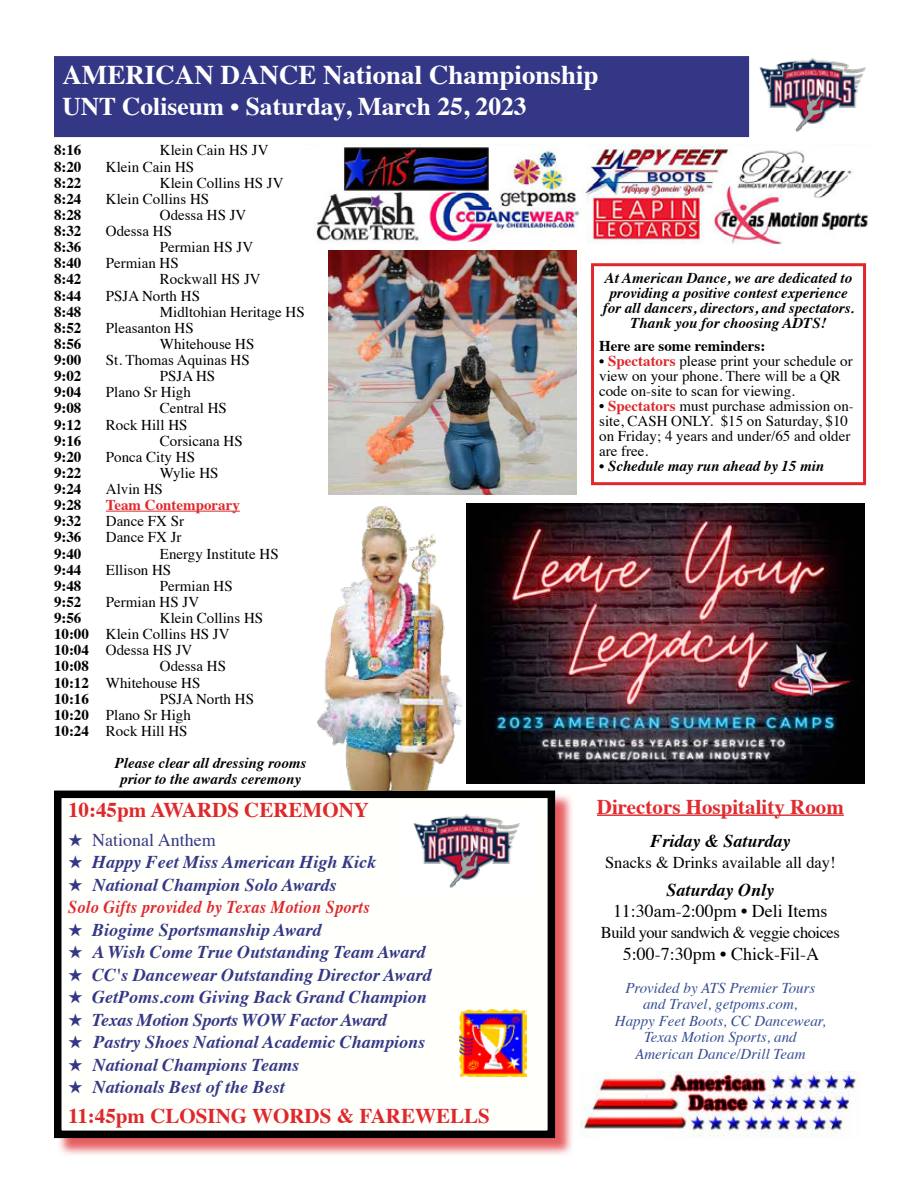
<style>
.page{position:relative;width:918px;height:1188px;background:#fff}
.page>*{position:absolute;margin:0;border:0;box-sizing:border-box;transform-origin:0 0}
.t1{font:700 27px "Times";color:#fff}
.t2{font:700 25.5px "Times";color:#fff}
.t3{font:700 21px "Times";color:#df282c}
.t4{font:700 21px "Times";color:#e02b2f}
.t5{font:italic 700 18px "Times";color:#343786}
.t6{font:italic 700 18px/22.5px "Times";letter-spacing:.02em;color:#df282c;scale:.9 1}
.t7{font:18px "Times";color:#000}
.t8{font:italic 700 18px "Times";letter-spacing:-.02em;color:#343786}
.t9{font:italic 700 18px "Times";color:#000}
.t10{font:18px "Times";color:#343786}
.t11{font:16.5px "Times";letter-spacing:-.03em;color:#000}
.t12{font:16.5px "Times";color:#000}
.t13{font:15px/15px "Times";color:#000}
.t14{font:italic 700 15px/15px "Times";color:#000;text-align:center}
.t15{font:700 15px/16.2px "Times";color:#000}
.t16{font:italic 15px/16.5px "Times";color:#354e94;text-align:center}
.t17{font:700 15px "Times";color:#df282c}
.s1{font-weight:700}
.s2{font-weight:700;color:#df282c}
.s3{color:#343786}
</style>
<div class="page">
<div style="left:591px;top:263px;width:275px;height:222px;border:3px solid #df282c"></div>
<img style="left:749px;top:56px;width:117px;height:81px">
<div style="left:57px;top:793px;width:517px;height:364px;background:#df282c;opacity:.75"></div>
<div style="left:58px;top:794px;width:493px;height:340px;background:#fffffc"></div>
<div style="left:54px;top:791px;width:501px;height:347px;border:8px solid #000"></div>
<div style="left:54px;top:56px;width:695px;height:81px;background:#343786;border:2px solid #343786"></div>
<img style="left:459px;top:1010px;width:67px;height:66px">
<img style="left:413px;top:814px;width:107px;height:74px">
<hr style="left:106px;top:511px;width:134px;height:1px;background:#df282c">
<hr style="left:597px;top:814px;width:247px;height:2px;background:#e02b2f">
<img style="left:580px;top:1071px;width:280px;height:66px">
<img style="left:469px;top:504px;width:396px;height:280px">
<img style="left:317px;top:504px;width:152px;height:287px">
<img style="left:316px;top:144px;width:553px;height:101px">
<img style="left:328px;top:251px;width:249px;height:243px">
<h1 class="t1" style="left:62px;top:49px;width:538px">AMERICAN DANCE National Championship</h1>
<h2 class="t2" style="left:62px;top:82px;width:466px">UNT Coliseum • Saturday, March 25, 2023</h2>
<p class="t13" style="left:106px;top:141px;width:164px;line-height:16.2px;text-indent:54px">Klein Cain HS JV<br>Klein Cain HS</p>
<p class="t13" style="left:160px;top:174px;width:125px">Klein Collins HS JV</p>
<p class="t13" style="left:106px;top:190px;width:105px">Klein Collins HS</p>
<p class="t13" style="left:160px;top:206px;width:88px">Odessa HS JV</p>
<p class="t13" style="left:106px;top:222px;width:68px">Odessa HS</p>
<p class="t13" style="left:160px;top:238px;width:95px">Permian HS JV</p>
<p class="t13" style="left:106px;top:254px;width:74px">Permian HS</p>
<p class="t13" style="left:160px;top:271px;width:102px">Rockwall HS JV</p>
<p class="t13" style="left:106px;top:287px;width:96px">PSJA North HS</p>
<p class="t13" style="left:160px;top:303px;width:146px">Midltohian Heritage HS</p>
<p class="t13" style="left:106px;top:319px;width:89px">Pleasanton HS</p>
<p class="t13" style="left:160px;top:335px;width:96px">Whitehouse HS</p>
<p class="t13" style="left:106px;top:351px;width:145px">St. Thomas Aquinas HS</p>
<p class="t13" style="left:160px;top:367px;width:57px">PSJA HS</p>
<p class="t13" style="left:106px;top:383px;width:87px">Plano Sr High</p>
<p class="t13" style="left:160px;top:400px;width:69px">Central HS</p>
<p class="t13" style="left:106px;top:416px;width:83px">Rock Hill HS</p>
<p class="t13" style="left:160px;top:432px;width:84px">Corsicana HS</p>
<p class="t13" style="left:106px;top:448px;width:91px">Ponca City HS</p>
<p class="t13" style="left:160px;top:464px;width:60px">Wylie HS</p>
<p class="t13" style="left:106px;top:480px;width:59px">Alvin HS</p>
<p class="t17" style="left:106px;top:491px;width:136px">Team Contemporary</p>
<p class="t13" style="left:106px;top:512px;width:80px">Dance FX Sr</p>
<p class="t13" style="left:106px;top:529px;width:77px">Dance FX Jr</p>
<p class="t13" style="left:160px;top:545px;width:120px">Energy Institute HS</p>
<p class="t13" style="left:106px;top:561px;width:67px">Ellison HS</p>
<p class="t13" style="left:160px;top:577px;width:74px">Permian HS</p>
<p class="t13" style="left:106px;top:593px;width:95px">Permian HS JV</p>
<p class="t13" style="left:160px;top:609px;width:105px">Klein Collins HS</p>
<p class="t13" style="left:106px;top:625px;width:125px">Klein Collins HS JV</p>
<p class="t13" style="left:106px;top:641px;width:88px">Odessa HS JV</p>
<p class="t13" style="left:160px;top:658px;width:68px">Odessa HS</p>
<p class="t13" style="left:106px;top:674px;width:96px">Whitehouse HS</p>
<p class="t13" style="left:160px;top:690px;width:96px">PSJA North HS</p>
<p class="t13" style="left:106px;top:706px;width:87px">Plano Sr High</p>
<p class="t13" style="left:106px;top:722px;width:83px">Rock Hill HS</p>
<p class="t14" style="left:115px;top:754px;width:193px;line-height:16.2px">Please clear all dressing rooms prior to the awards ceremony</p>
<h3 class="t4" style="left:597px;top:787px;width:248px">Directors Hospitality Room</h3>
<p class="t9" style="left:650px;top:824px;width:142px">Friday &amp; Saturday</p>
<p class="t12" style="left:605px;top:847px;width:232px">Snacks &amp; Drinks available all day!</p>
<p class="t9" style="left:667px;top:873px;width:109px">Saturday Only</p>
<p class="t7" style="left:613px;top:894px;width:216px">11:30am-2:00pm • Deli Items</p>
<p class="t11" style="left:601px;top:917px;width:240px">Build your sandwich &amp; veggie choices</p>
<p class="t7" style="left:623px;top:937px;width:198px">5:00-7:30pm • Chick-Fil-A</p>
<p class="t16" style="left:615px;top:979px;width:212px">Provided by ATS Premier Tours and Travel, getpoms.com,<br>Happy Feet Boots, CC Dancewear,<br>Texas Motion Sports, and<br>American Dance/Drill Team</p>
<p class="t15" style="left:54px;top:141px;width:36px">8:16<br>8:20<br>8:22<br>8:24<br>8:28<br>8:32<br>8:36<br>8:40<br>8:42<br>8:44<br>8:48<br>8:52<br>8:56<br>9:00<br>9:02<br>9:04<br>9:08<br>9:12<br>9:16<br>9:20<br>9:22<br>9:24<br>9:28<br>9:32<br>9:36<br>9:40<br>9:44<br>9:48<br>9:52<br>9:56<br>10:00<br>10:04<br>10:08<br>10:12<br>10:16<br>10:20<br>10:24</p>
<p class="t14" style="left:603px;top:270px;width:253px">At American Dance, we are dedicated to providing a positive contest experience for all dancers, directors, and spectators.<br>Thank you for choosing ADTS!</p>
<p class="t15" style="left:599px;top:336px;width:168px">Here are some reminders:</p>
<p class="t13" style="left:599px;top:352px;width:255px"><span class="s1">•</span> <span class="s2">Spectators</span> please print your schedule or view on your phone. There will be a QR code on-site to scan for viewing.</p>
<p class="t13" style="left:599px;top:397px;width:256px">• <span class="s2">Spectators</span> must purchase admission on&shy;site, CASH ONLY. $15 on Saturday, $10 on Friday; 4 years and under/65 and older are free.</p>
<p class="t14" style="left:599px;top:457px;width:227px">• Schedule may run ahead by 15 min</p>
<h3 class="t3" style="left:68px;top:790px;width:303px">10:45pm AWARDS CEREMONY</h3>
<p class="t10" style="left:68px;top:823px;width:149px">★ National Anthem</p>
<p class="t5" style="left:68px;top:845px;width:310px">★ Happy Feet Miss American High Kick</p>
<p class="t6" style="left:68px;top:872px;width:337px"><span class="s3">★ National Champion Solo Awards<br></span>Solo Gifts provided by Texas Motion Sports</p>
<p class="t5" style="left:68px;top:913px;width:255px">★ Biogime Sportsmanship Award</p>
<p class="t5" style="left:68px;top:935px;width:359px">★ A Wish Come True Outstanding Team Award</p>
<p class="t5" style="left:68px;top:958px;width:365px">★ CC's Dancewear Outstanding Director Award</p>
<p class="t5" style="left:68px;top:980px;width:360px">★ GetPoms.com Giving Back Grand Champion</p>
<p class="t8" style="left:68px;top:1003px;width:320px">★ Texas Motion Sports WOW Factor Award</p>
<p class="t5" style="left:68px;top:1025px;width:358px">★ Pastry Shoes National Academic Champions</p>
<p class="t5" style="left:68px;top:1048px;width:233px">★ National Champions Teams</p>
<p class="t5" style="left:68px;top:1070px;width:218px">★ Nationals Best of the Best</p>
<h3 class="t3" style="left:68px;top:1096px;width:423px">11:45pm CLOSING WORDS &amp; FAREWELLS</h3>
</div>
